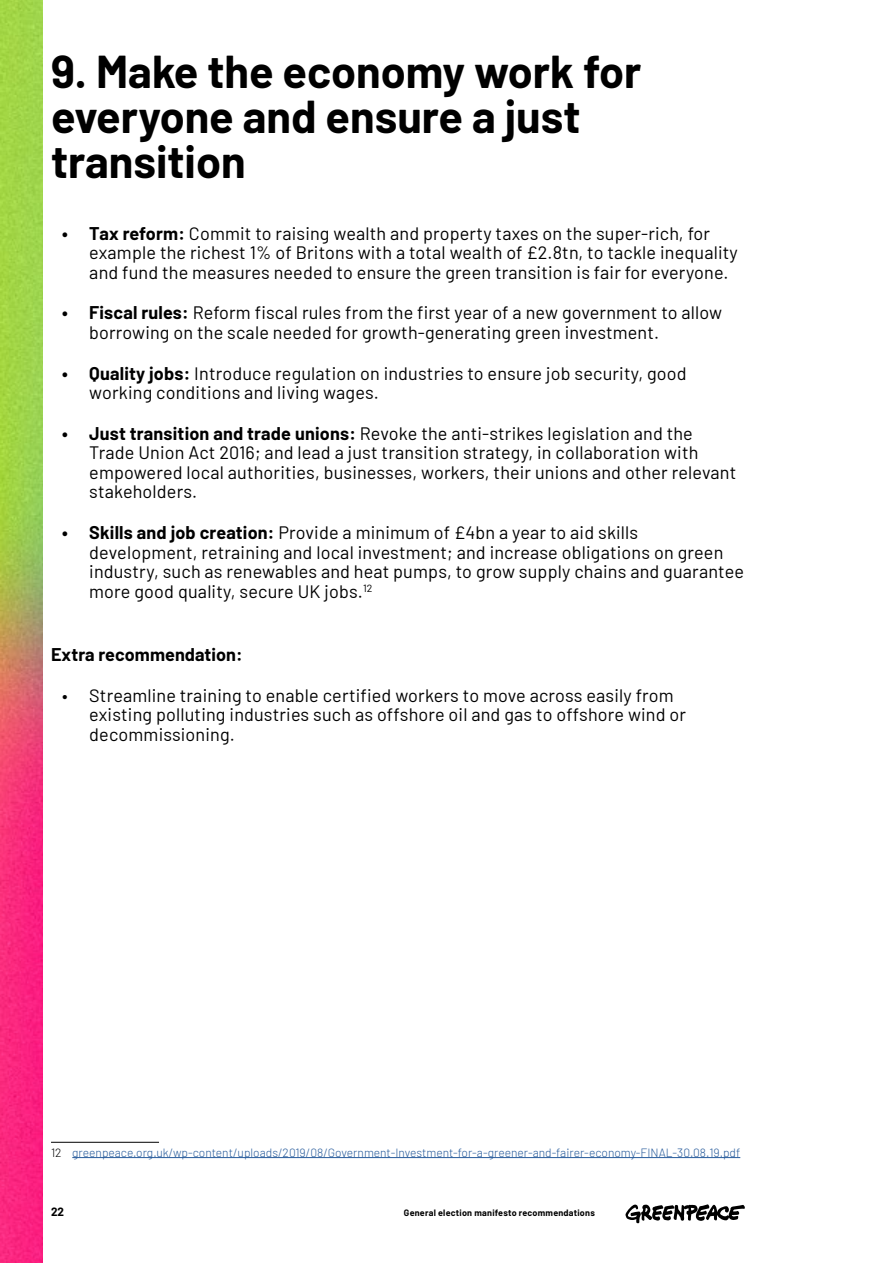
<style>
.page{position:relative;width:893px;height:1263px;background:#fff}
.page>*{position:absolute;margin:0;border:0;box-sizing:border-box;transform-origin:0 0}
.t1{font:700 45px/45px "Barlow";color:#000}
.t2{font:18px/19.5px "Barlow";letter-spacing:.01em;color:#000}
.t3{font:700 18px "Barlow";letter-spacing:.005em;color:#000}
.Footnotes{font:300 12px "Barlow";color:#275b9b}
.t4{font:700 11.7px "Barlow";color:#000}
.t5{font:700 9px "Barlow";letter-spacing:.025em;color:#000}
.s1{font-weight:700}
.s2{color:#000}
</style>
<div class="page">
<svg style="left:625px;top:1204px;width:120px;height:19px"></svg>
<img style="left:0;top:0;width:43px;height:1263px">
<hr style="left:51px;top:1142px;width:108px;height:1px;background:#000">
<hr style="left:72px;top:1157px;width:668px;height:1px;background:#275b9b">
<h3 class="t1" style="left:51px;top:45px;width:592px">9. Make the economy work for everyone and ensure a just transition</h3>
<p class="t2" style="left:89px;top:222px;width:650px;text-indent:-27px"><span class="s1">• Tax reform:</span> Commit to raising wealth and property taxes on the super-rich, for example the richest 1% of Britons with a total wealth of £2.8tn, to tackle inequality and fund the measures needed to ensure the green transition is fair for everyone.</p>
<p class="t2" style="left:89px;top:302px;width:634px;text-indent:-27px"><span class="s1">• Fiscal rules:</span> Reform fiscal rules from the first year of a new government to allow borrowing on the scale needed for growth-generating green investment.</p>
<p class="t2" style="left:89px;top:362px;width:599px;text-indent:-27px"><span class="s1">• Quality jobs:</span> Introduce regulation on industries to ensure job security, good working conditions and living wages.</p>
<p class="t2" style="left:89px;top:422px;width:648px;text-indent:-27px"><span class="s1">• Just transition and trade unions:</span> Revoke the anti-strikes legislation and the Trade Union Act 2016; and lead a just transition strategy, in collaboration with empowered local authorities, businesses, workers, their unions and other relevant stakeholders.</p>
<p class="t2" style="left:89px;top:521px;width:656px;text-indent:-27px"><span class="s1">• Skills and job creation:</span> Provide a minimum of £4bn a year to aid skills development, retraining and local investment; and increase obligations on green industry, such as renewables and heat pumps, to grow supply chains and guarantee more good quality, secure UK jobs.<sup>12</sup></p>
<h4 class="t3" style="left:51px;top:641px;width:193px">Extra recommendation:</h4>
<p class="t2" style="left:89px;top:684px;width:598px;text-indent:-27px">• Streamline training to enable certified workers to move across easily from existing polluting industries such as offshore oil and gas to offshore wind or decommissioning.</p>
<p class="Footnotes" style="left:51px;top:1144px;width:691px"><span class="s2">12</span> greenpeace.org.uk/wp-content/uploads/2019/08/Government-Investment-for-a-greener-and-fairer-economy-FINAL-30.08.19.pdf</p>
<p class="t4" style="left:51px;top:1203px;width:15px">22</p>
<p class="t5" style="left:404px;top:1206px;width:192px">General election manifesto recommendations</p>
</div>
